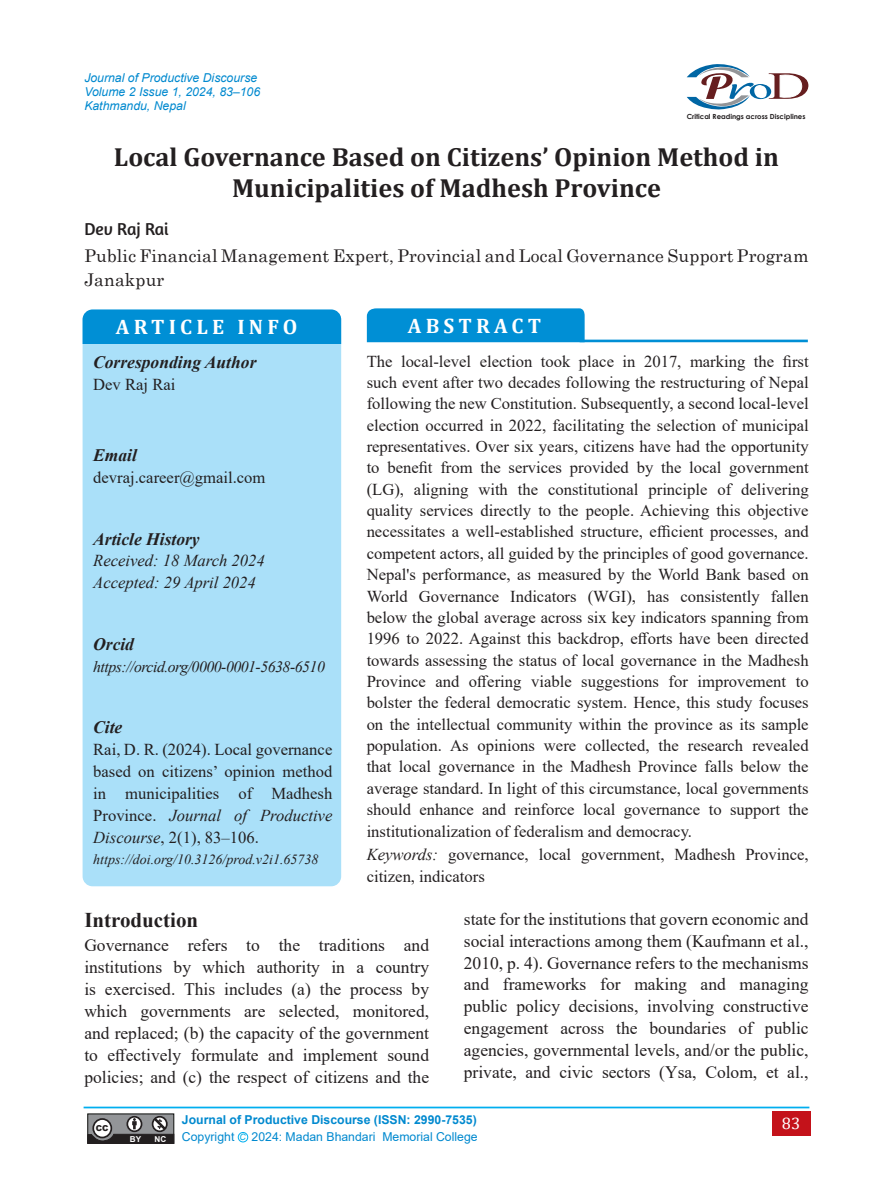
<style>
.page{position:relative;width:893px;height:1191px;background:#fff}
.page>*{position:absolute;margin:0;border:0;box-sizing:border-box;transform-origin:0 0}
.head{font:700 26.25px/31.5px "Cambria";color:#231f20;text-align:center}
.info{font:700 21px "Cambria";letter-spacing:.2em;color:#fff}
.t1{font:700 21px "Times New Roman";color:#231f20}
.T{font:17.5px/21.9px "Times New Roman";color:#231f20;text-align:justify}
.degignation{font:17.5px/24.5px "Century Schoolbook";letter-spacing:.01em;color:#231f20}
.box{font:italic 700 17.5px "Times New Roman";color:#231f20}
.Writer{font:17.5px "Amaranth";letter-spacing:-.005em;color:#231f20}
.abstract{font:16.62px/21.3px "Times New Roman";color:#231f20;text-align:justify}
.box_head{font:16.62px/21.9px "Times New Roman";color:#231f20;text-align:justify}
.box_head-2{font:italic 16.62px "Times New Roman";color:#231f20}
.t2{font:16.62px "Cambria";color:#fff}
.box_head-3{font:italic 15.75px "Times New Roman";letter-spacing:-.03em;color:#231f20}
.t3{font:italic 14px "Times New Roman";color:#231f20}
.t4{font:700 12.25px/16.4px "Arial";color:#0089cf}
.t5{font:italic 12.25px/14px "Arial";color:#0089cf}
.t6{font:700 8.22px "Arial";color:#fff}
.t7{font:900 8.22px "Arial";color:#231f20}
.t8{font:700 7px "Century Gothic";color:#231f20}
.s1{font-style:italic}
.s2{font-weight:400}
.s3{font-weight:400;font-style:italic;font-size:8.75px;color:#00aae2}
</style>
<div class="page">
<div style="left:772px;top:1111px;width:38px;height:25px;background:#c4121a"></div>
<hr style="left:84px;top:1106px;width:725px;height:2px;background:#00aeef">
<div style="left:87px;top:1113px;width:87px;height:30px;background:#6e6f6e"></div>
<svg style="left:87px;top:1114px;width:88px;height:30px;background:#706f70"></svg>
<div style="left:238px;top:1132px;width:10px;height:10px;border:1px solid #00aeef;border-radius:50%"></div>
<svg style="left:687px;top:64px;width:122px;height:46px"></svg>
<div style="left:83px;top:309px;width:258px;height:577px;background:#aae0f9;border-radius:10px"></div>
<div style="left:83px;top:309px;width:258px;height:34px;background:#008fd5"></div>
<hr style="left:580px;top:339px;width:228px;height:3px;background:#008fd5">
<div style="left:366px;top:308px;width:219px;height:34px;background:#008fd5"></div>
<p class="t5" style="left:84px;top:71px;width:177px">Journal of Productive Discourse<br>Volume 2 Issue 1, 2024, 83–106<br>Kathmandu, Nepal</p>
<p class="t8" style="left:687px;top:111px;width:120px">Critical Readings across Disciplines</p>
<p class="head" style="left:114px;top:140px;width:667px">Local Governance Based on Citizens’ Opinion Method in<br>Municipalities of Madhesh Province</p>
<p class="Writer" style="left:84px;top:219px;width:86px">Dev Raj Rai</p>
<p class="degignation" style="left:84px;top:242px;width:726px">Public Financial Management Expert, Provincial and Local Governance Support Program<br>Janakpur</p>
<p class="info" style="left:116px;top:312px;width:183px">ARTICLE INFO</p>
<p class="info" style="left:408px;top:311px;width:135px">ABSTRACT</p>
<p class="abstract" style="left:367px;top:350px;width:443px">The local-level election took place in 2017, marking the first such event after two decades following the restructuring of Nepal following the new Constitution. Subsequently, a second local-level election occurred in 2022, facilitating the selection of municipal representatives. Over six years, citizens have had the opportunity to benefit from the services provided by the local government (LG), aligning with the constitutional principle of delivering quality services directly to the people. Achieving this objective necessitates a well-established structure, efficient processes, and competent actors, all guided by the principles of good governance.<br>Nepal's performance, as measured by the World Bank based on World Governance Indicators (WGI), has consistently fallen below the global average across six key indicators spanning from 1996 to 2022. Against this backdrop, efforts have been directed towards assessing the status of local governance in the Madhesh Province and offering viable suggestions for improvement to bolster the federal democratic system. Hence, this study focuses on the intellectual community within the province as its sample population. As opinions were collected, the research revealed that local governance in the Madhesh Province falls below the average standard. In light of this circumstance, local governments should enhance and reinforce local governance to support the institutionalization of federalism and democracy.</p>
<p class="abstract" style="left:367px;top:843px;width:443px"><span class="s1">Keywords:</span> governance, local government, Madhesh Province, citizen, indicators</p>
<p class="box" style="left:93px;top:349px;width:165px">Corresponding Author</p>
<p class="box_head" style="left:93px;top:372px;width:84px">Dev Raj Rai</p>
<p class="box" style="left:93px;top:443px;width:45px">Email</p>
<p class="box_head" style="left:93px;top:466px;width:174px">devraj.career@gmail.com</p>
<p class="box" style="left:93px;top:526px;width:108px">Article History</p>
<p class="box_head-2" style="left:93px;top:549px;width:173px">Received: 18 March 2024</p>
<p class="box_head-2" style="left:93px;top:571px;width:164px">Accepted: 29 April 2024</p>
<p class="box" style="left:93px;top:632px;width:42px">Orcid</p>
<p class="box_head-3" style="left:93px;top:655px;width:233px">https://orcid.org/0000-0001-5638-6510</p>
<p class="box" style="left:93px;top:715px;width:31px">Cite</p>
<p class="box_head" style="left:93px;top:738px;width:241px">Rai, D. R. (2024). Local governance based on citizens’ opinion method in municipalities of Madhesh Province. <span class="s1">Journal of Productive Discourse</span>, 2(1), 83–106.</p>
<p class="t3" style="left:93px;top:849px;width:227px">https://doi.org/10.3126/prod.v2i1.65738</p>
<p class="t1" style="left:84px;top:904px;width:115px">Introduction</p>
<p class="T" style="left:84px;top:934px;width:346px">Governance refers to the traditions and institutions by which authority in a country is exercised. This includes (a) the process by which governments are selected, monitored, and replaced; (b) the capacity of the government to effectively formulate and implement sound policies; and (c) the respect of citizens and the</p>
<p class="T" style="left:464px;top:907px;width:346px">state for the institutions that govern economic and social interactions among them (Kaufmann et al., 2010, p. 4). Governance refers to the mechanisms and frameworks for making and managing public policy decisions, involving constructive engagement across the boundaries of public agencies, governmental levels, and/or the public, private, and civic sectors (Ysa, Colom, et al.,</p>
<p class="t4" style="left:182px;top:1111px;width:297px">Journal of Productive Discourse (ISSN: 2990-7535)<br><span class="s2">Copyright</span> <span class="s3">C</span> <span class="s2">2024: Madan Bhandari Memorial College</span></p>
<p class="t7" style="left:96px;top:1122px;width:14px">CC</p>
<p class="t2" style="left:782px;top:1113px;width:20px">83</p>
<p class="t6" style="left:130px;top:1132px;width:13px">BY</p>
<p class="t6" style="left:155px;top:1132px;width:13px">NC</p>
</div>
